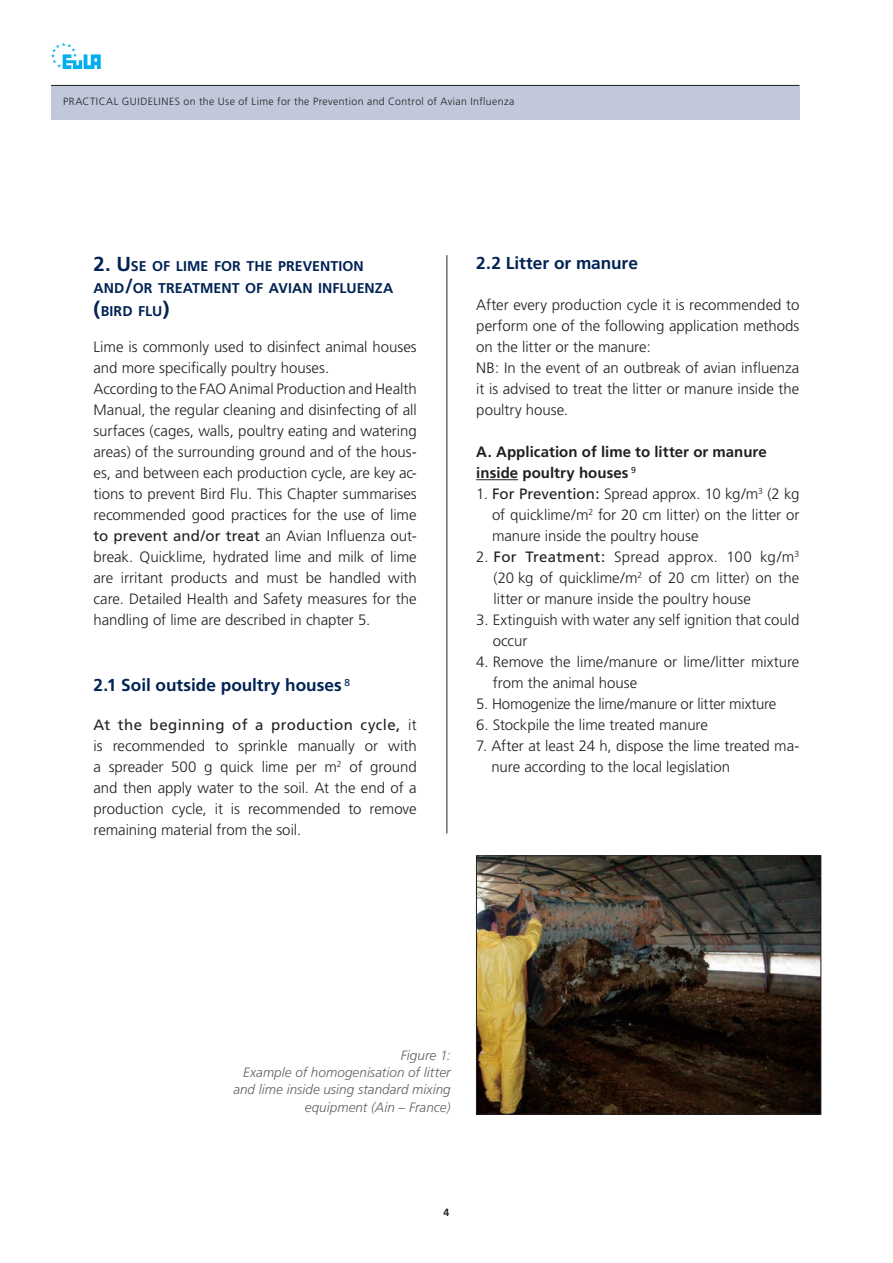
<style>
.page{position:relative;width:893px;height:1263px;background:#fff}
.page>*{position:absolute;margin:0;border:0;box-sizing:border-box;transform-origin:0 0}
.T2{font:700 17.25px "Frutiger";letter-spacing:-.005em;color:#002354}
.Body{font:300 15px/21px "Frutiger";letter-spacing:-.005em;color:#231f20;text-align:justify}
.T3{font:700 15px/21px "Frutiger";letter-spacing:.005em;color:#231f20}
.T1{font:700 14.1px/22.5px "Frutiger";color:#002354}
.legendes{font:italic 300 13.5px/17.2px "Frutiger";color:#636366;text-align:right}
.INFOS{font:300 10.5px "Frutiger";letter-spacing:.04em;color:#231f20}
.INFOS-2{font:700 10.5px "Frutiger";color:#231f20}
.s1{font-size:20.25px}
.s2{font-weight:400}
</style>
<div class="page">
<div style="left:51px;top:85px;width:748px;height:34px;background:#c2c8db"></div>
<svg style="left:51px;top:43px;width:50px;height:26px"></svg>
<hr style="left:51px;top:85px;width:748px;height:1px;background:#231f20">
<hr style="left:476px;top:479px;width:42px;height:1px;background:#231f20">
<img style="left:478px;top:858px;width:341px;height:254px">
<div style="left:476px;top:856px;width:345px;height:258px;border:1px solid #231f20"></div>
<hr style="left:446px;top:255px;width:1px;height:578px;background:#231f20">
<p class="INFOS" style="left:63px;top:95px;width:453px">PRACTICAL GUIDELINES on the Use of Lime for the Prevention and Control of Avian Influenza</p>
<p class="T1" style="left:94px;top:255px;width:301px"><span class="s1">2. U</span>SE OF LIME FOR THE PREVENTION<br>AND<span class="s1">/</span>OR TREATMENT OF AVIAN INFLUENZA <span class="s1">(</span>BIRD FLU<span class="s1">)</span></p>
<p class="Body" style="left:94px;top:336px;width:325px">Lime is commonly used to disinfect animal houses and more specifically poultry houses.</p>
<p class="Body" style="left:94px;top:378px;width:325px">According to the FAO Animal Production and Health Manual, the regular cleaning and disinfecting of all surfaces (cages, walls, poultry eating and watering areas) of the surrounding ground and of the hous&shy;es, and between each production cycle, are key ac&shy;tions to prevent Bird Flu. This Chapter summarises recommended good practices for the use of lime <span class="s2">to prevent and/or treat</span> an Avian Influenza out&shy;break. Quicklime, hydrated lime and milk of lime are irritant products and must be handled with care. Detailed Health and Safety measures for the handling of lime are described in chapter 5.</p>
<p class="T2" style="left:94px;top:675px;width:258px">2.1 Soil outside poultry houses <sup>8</sup></p>
<p class="Body" style="left:94px;top:714px;width:325px"><span class="s2">At the beginning of a production cycle,</span> it is recommended to sprinkle manually or with a spreader 500 g quick lime per m<sup>2</sup> of ground and then apply water to the soil. At the end of a production cycle, it is recommended to remove remaining material from the soil.</p>
<p class="T2" style="left:476px;top:252px;width:163px">2.2 Litter or manure</p>
<p class="Body" style="left:476px;top:294px;width:325px">After every production cycle it is recommended to perform one of the following application methods on the litter or the manure:</p>
<p class="Body" style="left:476px;top:357px;width:325px">NB: In the event of an outbreak of avian influenza it is advised to treat the litter or manure inside the poultry house.</p>
<p class="T3" style="left:476px;top:441px;width:292px">A. Application of lime to litter or manure inside poultry houses <sup>9</sup></p>
<p class="Body" style="left:492px;top:483px;width:309px;text-indent:-16px">1. <span class="s2">For Prevention:</span> Spread approx. 10 kg/m<sup>3</sup> (2 kg of quicklime/m<sup>2</sup> for 20 cm litter) on the litter or manure inside the poultry house</p>
<p class="Body" style="left:493px;top:546px;width:307px;text-indent:-17px">2. <span class="s2">For Treatment:</span> Spread approx. 100 kg/m<sup>3 </sup>(20 kg of quicklime/m<sup>2</sup> of 20 cm litter) on the litter or manure inside the poultry house</p>
<p class="Body" style="left:493px;top:609px;width:308px;text-indent:-16px">3. Extinguish with water any self ignition that could occur</p>
<p class="Body" style="left:493px;top:651px;width:308px;text-indent:-17px">4. Remove the lime/manure or lime/litter mixture from the animal house</p>
<p class="Body" style="left:476px;top:693px;width:302px">5. Homogenize the lime/manure or litter mixture</p>
<p class="Body" style="left:476px;top:714px;width:233px">6. Stockpile the lime treated manure</p>
<p class="Body" style="left:491px;top:735px;width:309px;text-indent:-15px">7. After at least 24 h, dispose the lime treated ma&shy;nure according to the local legislation</p>
<p class="legendes" style="left:401px;top:1046px;width:51px">Figure 1:</p>
<p class="legendes" style="left:233px;top:1064px;width:219px">Example of homogenisation of litter and lime inside using standard mixing equipment (Ain – France)</p>
<p class="INFOS-2" style="left:444px;top:1206px;width:7px">4</p>
</div>
